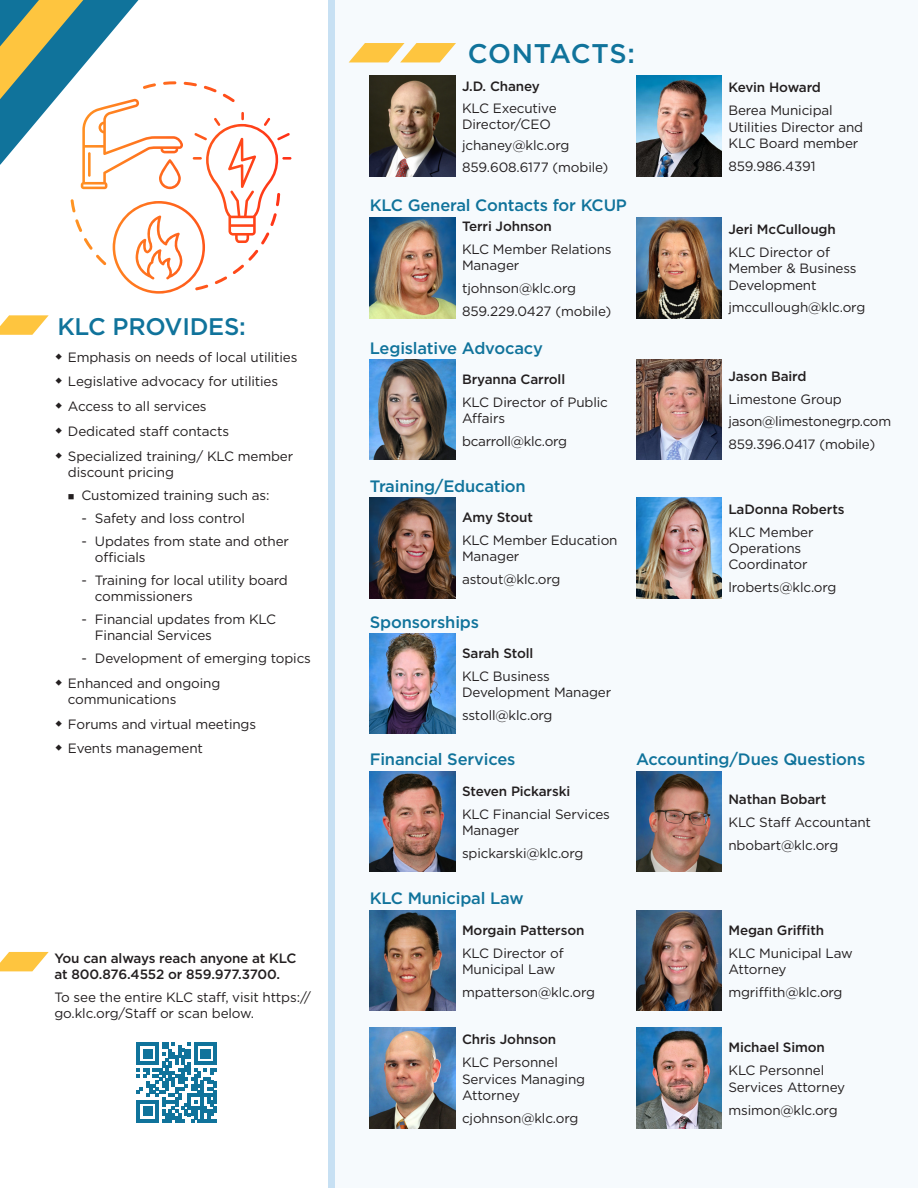
<style>
.page{position:relative;width:918px;height:1188px;background:#fff}
.page>*{position:absolute;margin:0;border:0;box-sizing:border-box;transform-origin:0 0}
.t1{font:500 27px "Gotham";letter-spacing:.015em;color:#10739b}
.t2{font:500 24px "Gotham";letter-spacing:-.01em;color:#10739b}
.t3{font:500 16.5px "Gotham";letter-spacing:-.01em;color:#10739b}
.t4{font:13.5px/16.2px "Gotham";letter-spacing:-.01em;color:#231f20}
.t5{font:500 13.5px/16.2px "Gotham";letter-spacing:-.01em;color:#231f20}
</style>
<div class="page">
<div style="left:328px;top:0;width:590px;height:1188px;background:#f6fafd"></div>
<div style="left:328px;top:0;width:7px;height:1188px;background:#c7e0f3"></div>
<img style="left:370px;top:76px;width:85px;height:100px">
<img style="left:636px;top:76px;width:86px;height:100px">
<img style="left:370px;top:218px;width:85px;height:100px">
<img style="left:636px;top:218px;width:86px;height:100px">
<img style="left:370px;top:359px;width:85px;height:101px">
<img style="left:370px;top:911px;width:85px;height:100px">
<img style="left:636px;top:911px;width:86px;height:100px">
<img style="left:370px;top:1028px;width:85px;height:100px">
<img style="left:636px;top:1028px;width:86px;height:100px">
<img style="left:370px;top:498px;width:85px;height:100px">
<img style="left:370px;top:771px;width:85px;height:100px">
<svg style="left:136px;top:1042px;width:81px;height:81px"></svg>
<svg style="left:0;top:0;width:268px;height:189px"></svg>
<svg style="left:349px;top:43px;width:107px;height:19px"></svg>
<svg style="left:0;top:952px;width:49px;height:19px"></svg>
<svg style="left:0;top:315px;width:49px;height:20px"></svg>
<img style="left:636px;top:771px;width:86px;height:100px">
<img style="left:370px;top:633px;width:85px;height:101px">
<img style="left:636px;top:498px;width:86px;height:100px">
<img style="left:636px;top:359px;width:86px;height:101px">
<p class="t2" style="left:57px;top:310px;width:190px">KLC PROVIDES:</p>
<p class="t4" style="left:68px;top:348px;width:231px">Emphasis on needs of local utilities</p>
<p class="t4" style="left:68px;top:373px;width:212px">Legislative advocacy for utilities</p>
<p class="t4" style="left:68px;top:398px;width:140px">Access to all services</p>
<p class="t4" style="left:68px;top:423px;width:163px">Dedicated staff contacts</p>
<p class="t4" style="left:68px;top:447px;width:227px">Specialized training/ KLC member discount pricing</p>
<p class="t4" style="left:68px;top:487px;width:203px">■ Customized training such as:</p>
<p class="t4" style="left:81px;top:509px;width:165px">- Safety and loss control</p>
<p class="t4" style="left:95px;top:532px;width:196px;text-indent:-14px">- Updates from state and other officials</p>
<p class="t4" style="left:95px;top:572px;width:195px;text-indent:-14px">- Training for local utility board commissioners</p>
<p class="t4" style="left:95px;top:611px;width:183px;text-indent:-14px">- Financial updates from KLC<br>Financial Services</p>
<p class="t4" style="left:81px;top:650px;width:231px">- Development of emerging topics</p>
<p class="t4" style="left:68px;top:675px;width:154px">Enhanced and ongoing communications</p>
<p class="t4" style="left:68px;top:716px;width:190px">Forums and virtual meetings</p>
<p class="t4" style="left:68px;top:740px;width:137px">Events management</p>
<p class="t5" style="left:54px;top:950px;width:244px">You can always reach anyone at KLC at 800.876.4552 or 859.977.3700.</p>
<p class="t4" style="left:54px;top:989px;width:258px">To see the entire KLC staff, visit https:// go.klc.org/Staff or scan below.</p>
<p class="t1" style="left:468px;top:35px;width:169px">CONTACTS:</p>
<p class="t5" style="left:462px;top:78px;width:79px">J.D. Chaney</p>
<p class="t4" style="left:462px;top:99px;width:96px">KLC Executive<br>Director/CEO</p>
<p class="t4" style="left:462px;top:137px;width:109px">jchaney@klc.org</p>
<p class="t4" style="left:462px;top:159px;width:148px">859.608.6177 (mobile)</p>
<p class="t3" style="left:370px;top:195px;width:259px">KLC General Contacts for KCUP</p>
<p class="t5" style="left:462px;top:218px;width:91px">Terri Johnson</p>
<p class="t4" style="left:462px;top:241px;width:151px">KLC Member Relations<br>Manager</p>
<p class="t4" style="left:462px;top:280px;width:116px">tjohnson@klc.org</p>
<p class="t4" style="left:462px;top:303px;width:151px">859.229.0427 (mobile)</p>
<p class="t3" style="left:370px;top:338px;width:175px">Legislative Advocacy</p>
<p class="t5" style="left:462px;top:371px;width:105px">Bryanna Carroll</p>
<p class="t4" style="left:462px;top:394px;width:147px">KLC Director of Public<br>Affairs</p>
<p class="t4" style="left:462px;top:433px;width:106px">bcarroll@klc.org</p>
<p class="t3" style="left:370px;top:476px;width:158px">Training/Education</p>
<p class="t5" style="left:462px;top:509px;width:72px">Amy Stout</p>
<p class="t4" style="left:462px;top:532px;width:157px">KLC Member Education<br>Manager</p>
<p class="t4" style="left:462px;top:571px;width:100px">astout@klc.org</p>
<p class="t3" style="left:370px;top:611px;width:111px">Sponsorships</p>
<p class="t5" style="left:462px;top:645px;width:73px">Sarah Stoll</p>
<p class="t4" style="left:462px;top:667px;width:151px">KLC Business<br>Development Manager</p>
<p class="t4" style="left:462px;top:707px;width:92px">sstoll@klc.org</p>
<p class="t5" style="left:728px;top:79px;width:94px">Kevin Howard</p>
<p class="t4" style="left:728px;top:102px;width:136px">Berea Municipal<br>Utilities Director and<br>KLC Board member</p>
<p class="t4" style="left:728px;top:158px;width:89px">859.986.4391</p>
<p class="t5" style="left:728px;top:221px;width:109px">Jeri McCullough</p>
<p class="t4" style="left:728px;top:244px;width:130px">KLC Director of<br>Member &amp; Business<br>Development</p>
<p class="t4" style="left:728px;top:299px;width:138px">jmccullough@klc.org</p>
<p class="t5" style="left:728px;top:368px;width:80px">Jason Baird</p>
<p class="t4" style="left:728px;top:390px;width:115px">Limestone Group</p>
<p class="t4" style="left:728px;top:413px;width:164px">jason@limestonegrp.com</p>
<p class="t4" style="left:728px;top:436px;width:148px">859.396.0417 (mobile)</p>
<p class="t5" style="left:728px;top:501px;width:118px">LaDonna Roberts</p>
<p class="t4" style="left:728px;top:524px;width:87px">KLC Member<br>Operations<br>Coordinator</p>
<p class="t4" style="left:728px;top:579px;width:110px">lroberts@klc.org</p>
<p class="t3" style="left:370px;top:749px;width:147px">Financial Services</p>
<p class="t5" style="left:462px;top:783px;width:110px">Steven Pickarski</p>
<p class="t4" style="left:462px;top:805px;width:149px">KLC Financial Services<br>Manager</p>
<p class="t4" style="left:462px;top:845px;width:123px">spickarski@klc.org</p>
<p class="t3" style="left:370px;top:887px;width:155px">KLC Municipal Law</p>
<p class="t5" style="left:462px;top:922px;width:124px">Morgain Patterson</p>
<p class="t4" style="left:462px;top:945px;width:103px">KLC Director of<br>Municipal Law</p>
<p class="t4" style="left:462px;top:984px;width:135px">mpatterson@klc.org</p>
<p class="t5" style="left:462px;top:1031px;width:96px">Chris Johnson</p>
<p class="t4" style="left:462px;top:1054px;width:125px">KLC Personnel<br>Services Managing<br>Attorney</p>
<p class="t4" style="left:462px;top:1110px;width:118px">cjohnson@klc.org</p>
<p class="t3" style="left:636px;top:749px;width:231px">Accounting/Dues Questions</p>
<p class="t5" style="left:728px;top:791px;width:99px">Nathan Bobart</p>
<p class="t4" style="left:728px;top:814px;width:144px">KLC Staff Accountant</p>
<p class="t4" style="left:728px;top:837px;width:111px">nbobart@klc.org</p>
<p class="t5" style="left:728px;top:922px;width:97px">Megan Griffith</p>
<p class="t4" style="left:728px;top:945px;width:126px">KLC Municipal Law<br>Attorney</p>
<p class="t4" style="left:728px;top:984px;width:116px">mgriffith@klc.org</p>
<p class="t5" style="left:728px;top:1039px;width:98px">Michael Simon</p>
<p class="t4" style="left:728px;top:1062px;width:118px">KLC Personnel<br>Services Attorney</p>
<p class="t4" style="left:728px;top:1101px;width:111px">msimon@klc.org</p>
</div>
